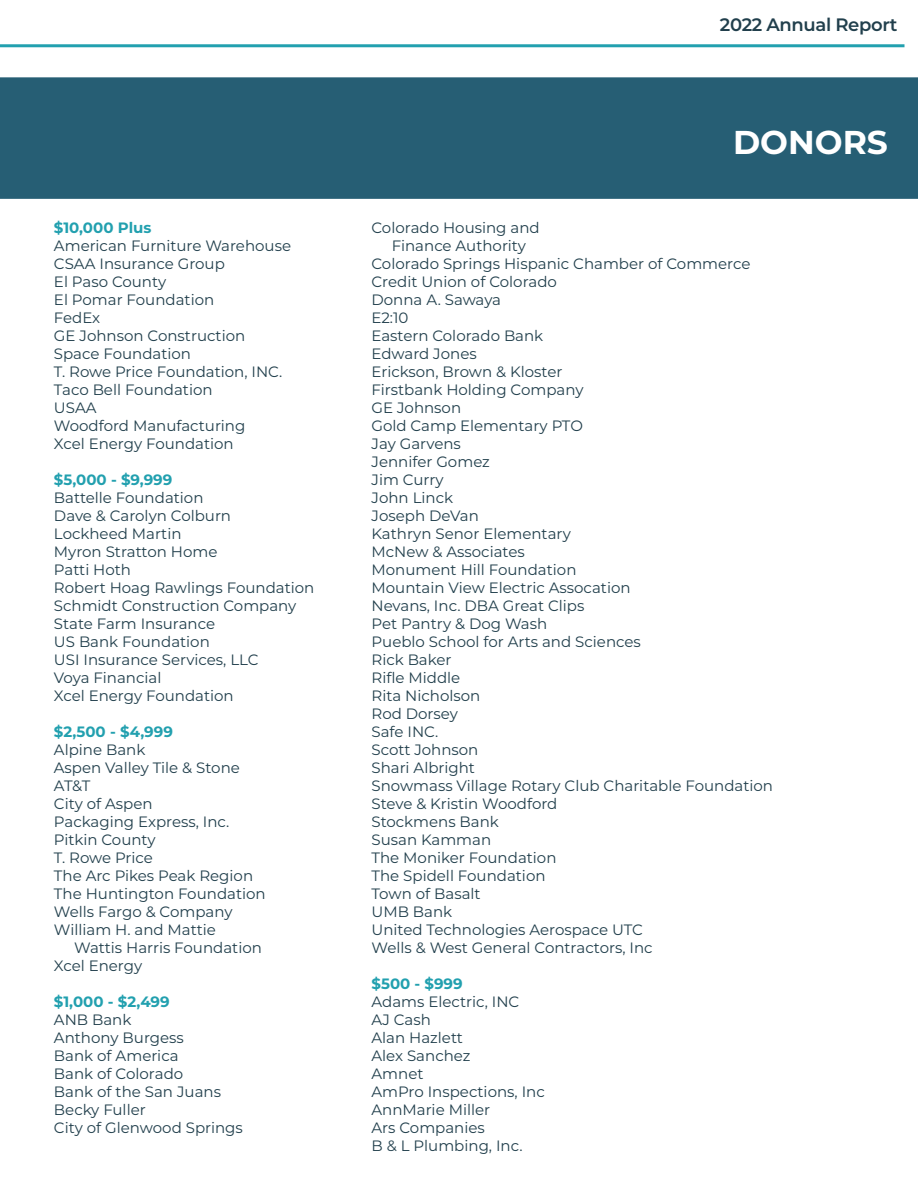
<style>
.page{position:relative;width:918px;height:1188px;background:#fff}
.page>*{position:absolute;margin:0;border:0;box-sizing:border-box;transform-origin:0 0}
.t1{font:700 33px "Montserrat";color:#fff}
.t2{font:600 18px "Montserrat";letter-spacing:-.02em;color:#213f4c}
.t3{font:15px "Montserrat";color:#213f4c}
.t4{font:700 15px "Montserrat";color:#22a0af}
</style>
<div class="page">
<hr style="left:0;top:44px;width:904px;height:3px;background:#22a0af">
<div style="left:0;top:77px;width:918px;height:122px;background:#265e74"></div>
<p class="t4" style="left:54px;top:217px;width:99px">$10,000 Plus</p>
<p class="t3" style="left:54px;top:236px;width:239px">American Furniture Warehouse</p>
<p class="t3" style="left:54px;top:254px;width:172px">CSAA Insurance Group</p>
<p class="t3" style="left:54px;top:272px;width:114px">El Paso County</p>
<p class="t3" style="left:54px;top:290px;width:162px">El Pomar Foundation</p>
<p class="t3" style="left:54px;top:308px;width:48px">FedEx</p>
<p class="t3" style="left:54px;top:326px;width:193px">GE Johnson Construction</p>
<p class="t3" style="left:54px;top:344px;width:139px">Space Foundation</p>
<p class="t3" style="left:54px;top:362px;width:230px">T. Rowe Price Foundation, INC.</p>
<p class="t3" style="left:54px;top:380px;width:160px">Taco Bell Foundation</p>
<p class="t3" style="left:54px;top:398px;width:44px">USAA</p>
<p class="t3" style="left:54px;top:416px;width:193px">Woodford Manufacturing</p>
<p class="t3" style="left:54px;top:434px;width:181px">Xcel Energy Foundation</p>
<p class="t4" style="left:54px;top:469px;width:120px">$5,000 - $9,999</p>
<p class="t3" style="left:54px;top:488px;width:151px">Battelle Foundation</p>
<p class="t3" style="left:54px;top:506px;width:179px">Dave &amp; Carolyn Colburn</p>
<p class="t3" style="left:54px;top:524px;width:129px">Lockheed Martin</p>
<p class="t3" style="left:54px;top:542px;width:165px">Myron Stratton Home</p>
<p class="t3" style="left:54px;top:560px;width:79px">Patti Hoth</p>
<p class="t3" style="left:54px;top:578px;width:262px">Robert Hoag Rawlings Foundation</p>
<p class="t3" style="left:54px;top:596px;width:244px">Schmidt Construction Company</p>
<p class="t3" style="left:54px;top:614px;width:163px">State Farm Insurance</p>
<p class="t3" style="left:54px;top:632px;width:157px">US Bank Foundation</p>
<p class="t3" style="left:54px;top:650px;width:206px">USI Insurance Services, LLC</p>
<p class="t3" style="left:54px;top:668px;width:109px">Voya Financial</p>
<p class="t3" style="left:54px;top:686px;width:181px">Xcel Energy Foundation</p>
<p class="t4" style="left:54px;top:721px;width:121px">$2,500 - $4,999</p>
<p class="t3" style="left:54px;top:740px;width:93px">Alpine Bank</p>
<p class="t3" style="left:54px;top:758px;width:187px">Aspen Valley Tile &amp; Stone</p>
<p class="t3" style="left:54px;top:776px;width:38px">AT&amp;T</p>
<p class="t3" style="left:54px;top:794px;width:100px">City of Aspen</p>
<p class="t3" style="left:54px;top:812px;width:177px">Packaging Express, Inc.</p>
<p class="t3" style="left:54px;top:830px;width:103px">Pitkin County</p>
<p class="t3" style="left:54px;top:848px;width:100px">T. Rowe Price</p>
<p class="t3" style="left:54px;top:866px;width:201px">The Arc Pikes Peak Region</p>
<p class="t3" style="left:54px;top:884px;width:213px">The Huntington Foundation</p>
<p class="t3" style="left:54px;top:902px;width:180px">Wells Fargo &amp; Company</p>
<p class="t3" style="left:54px;top:920px;width:163px">William H. and Mattie</p>
<p class="t3" style="left:74px;top:938px;width:189px">Wattis Harris Foundation</p>
<p class="t3" style="left:54px;top:956px;width:90px">Xcel Energy</p>
<p class="t4" style="left:54px;top:991px;width:117px">$1,000 - $2,499</p>
<p class="t3" style="left:54px;top:1010px;width:79px">ANB Bank</p>
<p class="t3" style="left:54px;top:1028px;width:131px">Anthony Burgess</p>
<p class="t3" style="left:54px;top:1046px;width:126px">Bank of America</p>
<p class="t3" style="left:54px;top:1064px;width:131px">Bank of Colorado</p>
<p class="t3" style="left:54px;top:1082px;width:169px">Bank of the San Juans</p>
<p class="t3" style="left:54px;top:1100px;width:93px">Becky Fuller</p>
<p class="t3" style="left:54px;top:1118px;width:190px">City of Glenwood Springs</p>
<p class="t2" style="left:720px;top:12px;width:179px">2022 Annual Report</p>
<p class="t1" style="left:733px;top:119px;width:156px">DONORS</p>
<p class="t3" style="left:372px;top:218px;width:170px">Colorado Housing and</p>
<p class="t3" style="left:392px;top:236px;width:136px">Finance Authority</p>
<p class="t3" style="left:372px;top:254px;width:380px">Colorado Springs Hispanic Chamber of Commerce</p>
<p class="t3" style="left:372px;top:272px;width:187px">Credit Union of Colorado</p>
<p class="t3" style="left:372px;top:290px;width:131px">Donna A. Sawaya</p>
<p class="t3" style="left:372px;top:308px;width:38px">E2:10</p>
<p class="t3" style="left:372px;top:326px;width:173px">Eastern Colorado Bank</p>
<p class="t3" style="left:372px;top:344px;width:107px">Edward Jones</p>
<p class="t3" style="left:372px;top:362px;width:192px">Erickson, Brown &amp; Kloster</p>
<p class="t3" style="left:372px;top:380px;width:213px">Firstbank Holding Company</p>
<p class="t3" style="left:372px;top:398px;width:91px">GE Johnson</p>
<p class="t3" style="left:372px;top:416px;width:213px">Gold Camp Elementary PTO</p>
<p class="t3" style="left:372px;top:434px;width:91px">Jay Garvens</p>
<p class="t3" style="left:372px;top:452px;width:120px">Jennifer Gomez</p>
<p class="t3" style="left:372px;top:470px;width:74px">Jim Curry</p>
<p class="t3" style="left:372px;top:488px;width:83px">John Linck</p>
<p class="t3" style="left:372px;top:506px;width:109px">Joseph DeVan</p>
<p class="t3" style="left:372px;top:524px;width:201px">Kathryn Senor Elementary</p>
<p class="t3" style="left:372px;top:542px;width:155px">McNew &amp; Associates</p>
<p class="t3" style="left:372px;top:560px;width:207px">Monument Hill Foundation</p>
<p class="t3" style="left:372px;top:578px;width:261px">Mountain View Electric Assocation</p>
<p class="t3" style="left:372px;top:596px;width:214px">Nevans, Inc. DBA Great Clips</p>
<p class="t3" style="left:372px;top:614px;width:177px">Pet Pantry &amp; Dog Wash</p>
<p class="t3" style="left:372px;top:632px;width:271px">Pueblo School for Arts and Sciences</p>
<p class="t3" style="left:372px;top:650px;width:82px">Rick Baker</p>
<p class="t3" style="left:372px;top:668px;width:90px">Rifle Middle</p>
<p class="t3" style="left:372px;top:686px;width:110px">Rita Nicholson</p>
<p class="t3" style="left:372px;top:704px;width:88px">Rod Dorsey</p>
<p class="t3" style="left:372px;top:722px;width:68px">Safe INC.</p>
<p class="t3" style="left:372px;top:740px;width:108px">Scott Johnson</p>
<p class="t3" style="left:372px;top:758px;width:105px">Shari Albright</p>
<p class="t3" style="left:372px;top:776px;width:403px">Snowmass Village Rotary Club Charitable Foundation</p>
<p class="t3" style="left:372px;top:794px;width:187px">Steve &amp; Kristin Woodford</p>
<p class="t3" style="left:372px;top:812px;width:129px">Stockmens Bank</p>
<p class="t3" style="left:372px;top:830px;width:121px">Susan Kamman</p>
<p class="t3" style="left:372px;top:848px;width:187px">The Moniker Foundation</p>
<p class="t3" style="left:372px;top:866px;width:176px">The Spidell Foundation</p>
<p class="t3" style="left:372px;top:884px;width:111px">Town of Basalt</p>
<p class="t3" style="left:372px;top:902px;width:82px">UMB Bank</p>
<p class="t3" style="left:372px;top:920px;width:273px">United Technologies Aerospace UTC</p>
<p class="t3" style="left:372px;top:938px;width:283px">Wells &amp; West General Contractors, Inc</p>
<p class="t4" style="left:372px;top:973px;width:93px">$500 - $999</p>
<p class="t3" style="left:372px;top:992px;width:149px">Adams Electric, INC</p>
<p class="t3" style="left:372px;top:1010px;width:61px">AJ Cash</p>
<p class="t3" style="left:372px;top:1028px;width:93px">Alan Hazlett</p>
<p class="t3" style="left:372px;top:1046px;width:100px">Alex Sanchez</p>
<p class="t3" style="left:372px;top:1064px;width:54px">Amnet</p>
<p class="t3" style="left:372px;top:1082px;width:175px">AmPro Inspections, Inc</p>
<p class="t3" style="left:372px;top:1100px;width:120px">AnnMarie Miller</p>
<p class="t3" style="left:372px;top:1118px;width:115px">Ars Companies</p>
<p class="t3" style="left:372px;top:1136px;width:153px">B &amp; L Plumbing, Inc.</p>
</div>
